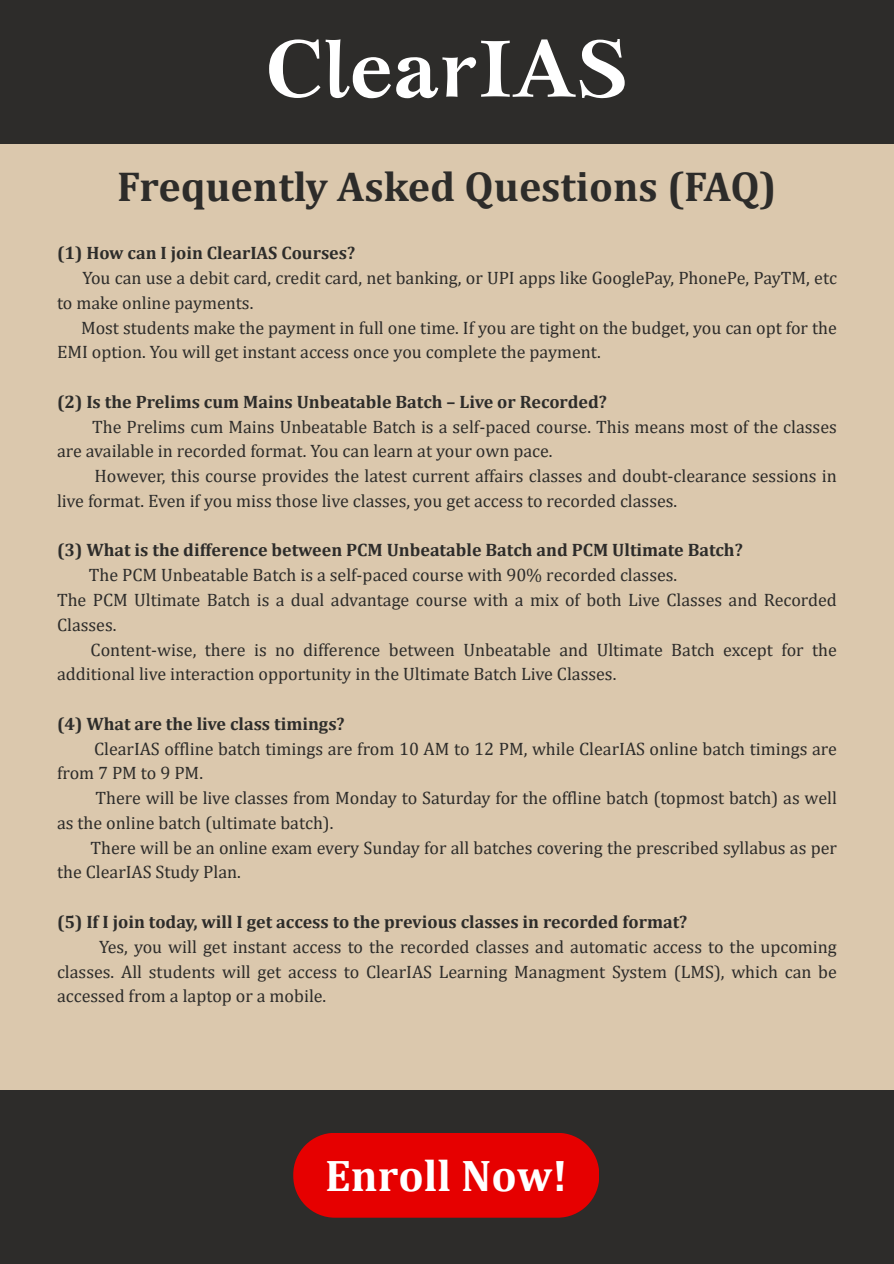
<style>
.page{position:relative;width:894px;height:1264px;background:#fff}
.page>*{position:absolute;margin:0;border:0;box-sizing:border-box;transform-origin:0 0}
.t1{font:700 81.15px "GFS Artemisia";color:#fff}
.t2{font:700 44.55px "Cambria";color:#fff}
.t3{font:700 42px "Cambria";color:#2d2c2a}
.t4{font:18px/24.8px "Cambria";color:#2d2c2a}
.t5{font:700 18px "Cambria";color:#2d2c2a}
</style>
<div class="page">
<div style="left:0;top:0;width:893px;height:1263px;background:#dbc8ad"></div>
<div style="left:0;top:1090px;width:893px;height:173px;background:#2d2c2a"></div>
<div style="left:0;top:0;width:893px;height:143px;background:#2d2c2a"></div>
<div style="left:293px;top:1133px;width:306px;height:84px;background:#e60000"></div>
<p class="t1" style="left:265px;top:39px;width:364px">ClearIAS</p>
<h1 class="t3" style="left:117px;top:161px;width:660px">Frequently Asked Questions (FAQ)</h1>
<h2 class="t5" style="left:57px;top:242px;width:299px">(1) How can I join ClearIAS Courses?</h2>
<p class="t4" style="left:57px;top:265px;width:781px;text-indent:25px">You can use a debit card, credit card, net banking, or UPI apps like GooglePay, PhonePe, PayTM, etc to make online payments.</p>
<p class="t4" style="left:57px;top:314px;width:781px;text-indent:24px">Most students make the payment in full one time. If you are tight on the budget, you can opt for the<br>EMI option. You will get instant access once you complete the payment.</p>
<p class="t5" style="left:57px;top:391px;width:551px">(2) Is the Prelims cum Mains Unbeatable Batch – Live or Recorded?</p>
<p class="t4" style="left:57px;top:413px;width:781px;text-indent:35px">The Prelims cum Mains Unbeatable Batch is a self-paced course. This means most of the classes are available in recorded format. You can learn at your own pace.</p>
<p class="t4" style="left:57px;top:463px;width:781px;text-indent:37px">However, this course provides the latest current affairs classes and doubt-clearance sessions in live format. Even if you miss those live classes, you get access to recorded classes.</p>
<p class="t5" style="left:57px;top:539px;width:687px">(3) What is the difference between PCM Unbeatable Batch and PCM Ultimate Batch?</p>
<p class="t4" style="left:89px;top:562px;width:590px">The PCM Unbeatable Batch is a self-paced course with 90% recorded classes.</p>
<p class="t4" style="left:57px;top:587px;width:781px">The PCM Ultimate Batch is a dual advantage course with a mix of both Live Classes and Recorded<br>Classes.</p>
<p class="t4" style="left:57px;top:636px;width:781px;text-indent:34px">Content-wise, there is no difference between Unbeatable and Ultimate Batch except for the additional live interaction opportunity in the Ultimate Batch Live Classes.</p>
<p class="t5" style="left:57px;top:712px;width:289px">(4) What are the live class timings?</p>
<p class="t4" style="left:57px;top:735px;width:781px;text-indent:37px">ClearIAS offline batch timings are from 10 AM to 12 PM, while ClearIAS online batch timings are from 7 PM to 9 PM.</p>
<p class="t4" style="left:57px;top:785px;width:781px;text-indent:38px">There will be live classes from Monday to Saturday for the offline batch (topmost batch) as well as the online batch (ultimate batch).</p>
<p class="t4" style="left:57px;top:834px;width:781px;text-indent:34px">There will be an online exam every Sunday for all batches covering the prescribed syllabus as per the ClearIAS Study Plan.</p>
<p class="t5" style="left:57px;top:910px;width:631px">(5) If I join today, will I get access to the previous classes in recorded format?</p>
<p class="t4" style="left:57px;top:933px;width:781px;text-align:justify;text-indent:42px">Yes, you will get instant access to the recorded classes and automatic access to the upcoming classes. All students will get access to ClearIAS Learning Managment System (LMS), which can be accessed from a laptop or a mobile.</p>
<h2 class="t2" style="left:325px;top:1148px;width:243px">Enroll Now!</h2>
</div>
